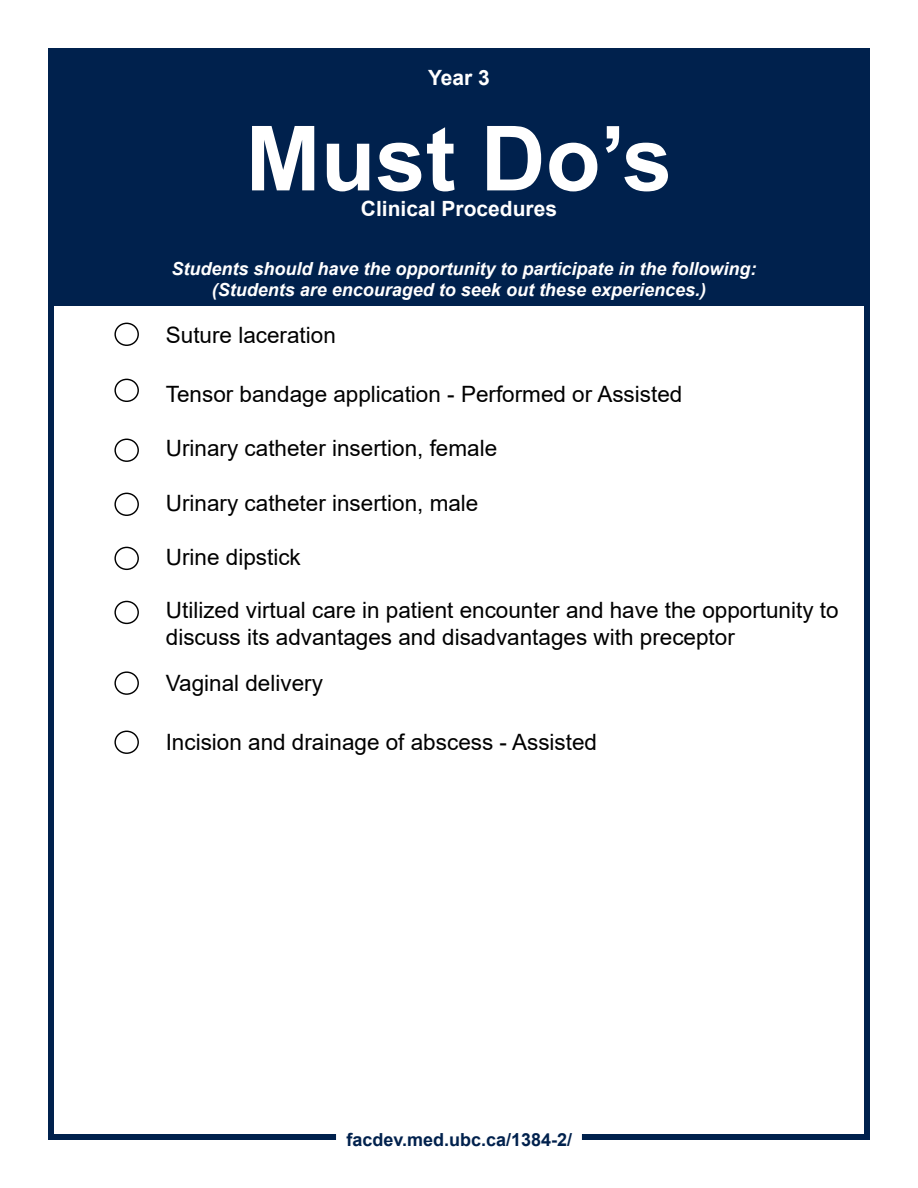
<style>
.page{position:relative;width:918px;height:1188px;background:#fff}
.page>*{position:absolute;margin:0;border:0;box-sizing:border-box;transform-origin:0 0}
.t1{font:700 90px "Arial";color:#fff}
.t2{font:22.5px/27px "Arial";color:#000}
.t3{font:700 21px "Arial";color:#fff}
.t4{font:italic 700 18px/21.6px "Arial";color:#fff;text-align:center}
.t5{font:700 18px "Arial";color:#00214d}
</style>
<div class="page">
<div style="left:48px;top:48px;width:822px;height:258px;background:#00214d"></div>
<div style="left:48px;top:48px;width:6px;height:1092px;background:#00214d"></div>
<div style="left:864px;top:48px;width:6px;height:1092px;background:#00214d"></div>
<div style="left:48px;top:1134px;width:288px;height:6px;background:#00214d"></div>
<div style="left:582px;top:1134px;width:288px;height:6px;background:#00214d"></div>
<div style="left:114px;top:731px;width:25px;height:23px;border:1px solid #000;border-radius:50%"></div>
<div style="left:114px;top:601px;width:25px;height:23px;border:1px solid #000;border-radius:50%"></div>
<div style="left:114px;top:547px;width:25px;height:23px;border:1px solid #000;border-radius:50%"></div>
<div style="left:114px;top:493px;width:25px;height:23px;border:1px solid #000;border-radius:50%"></div>
<div style="left:114px;top:439px;width:25px;height:23px;border:1px solid #000;border-radius:50%"></div>
<div style="left:114px;top:323px;width:25px;height:23px;border:1px solid #000;border-radius:50%"></div>
<div style="left:114px;top:379px;width:25px;height:23px;border:1px solid #000;border-radius:50%"></div>
<div style="left:114px;top:671px;width:25px;height:24px;border:1px solid #000;border-radius:50%"></div>
<p class="t3" style="left:428px;top:63px;width:63px">Year 3</p>
<h1 class="t1" style="left:246px;top:95px;width:428px">Must Do’s</h1>
<p class="t3" style="left:361px;top:193px;width:198px">Clinical Procedures</p>
<p class="t4" style="left:172px;top:258px;width:587px">Students should have the opportunity to participate in the following: (Students are encouraged to seek out these experiences.)</p>
<p class="t2" style="left:166px;top:321px;width:172px">Suture laceration</p>
<p class="t2" style="left:166px;top:381px;width:518px">Tensor bandage application - Performed or Assisted</p>
<p class="t2" style="left:166px;top:435px;width:333px">Urinary catheter insertion, female</p>
<p class="t2" style="left:166px;top:489px;width:314px">Urinary catheter insertion, male</p>
<p class="t2" style="left:166px;top:543px;width:137px">Urine dipstick</p>
<p class="t2" style="left:166px;top:597px;width:674px">Utilized virtual care in patient encounter and have the opportunity to discuss its advantages and disadvantages with preceptor</p>
<p class="t2" style="left:166px;top:670px;width:159px">Vaginal delivery</p>
<p class="t2" style="left:166px;top:728px;width:433px">Incision and drainage of abscess - Assisted</p>
<p class="t5" style="left:346px;top:1127px;width:227px">facdev.med.ubc.ca/1384-2/</p>
</div>
